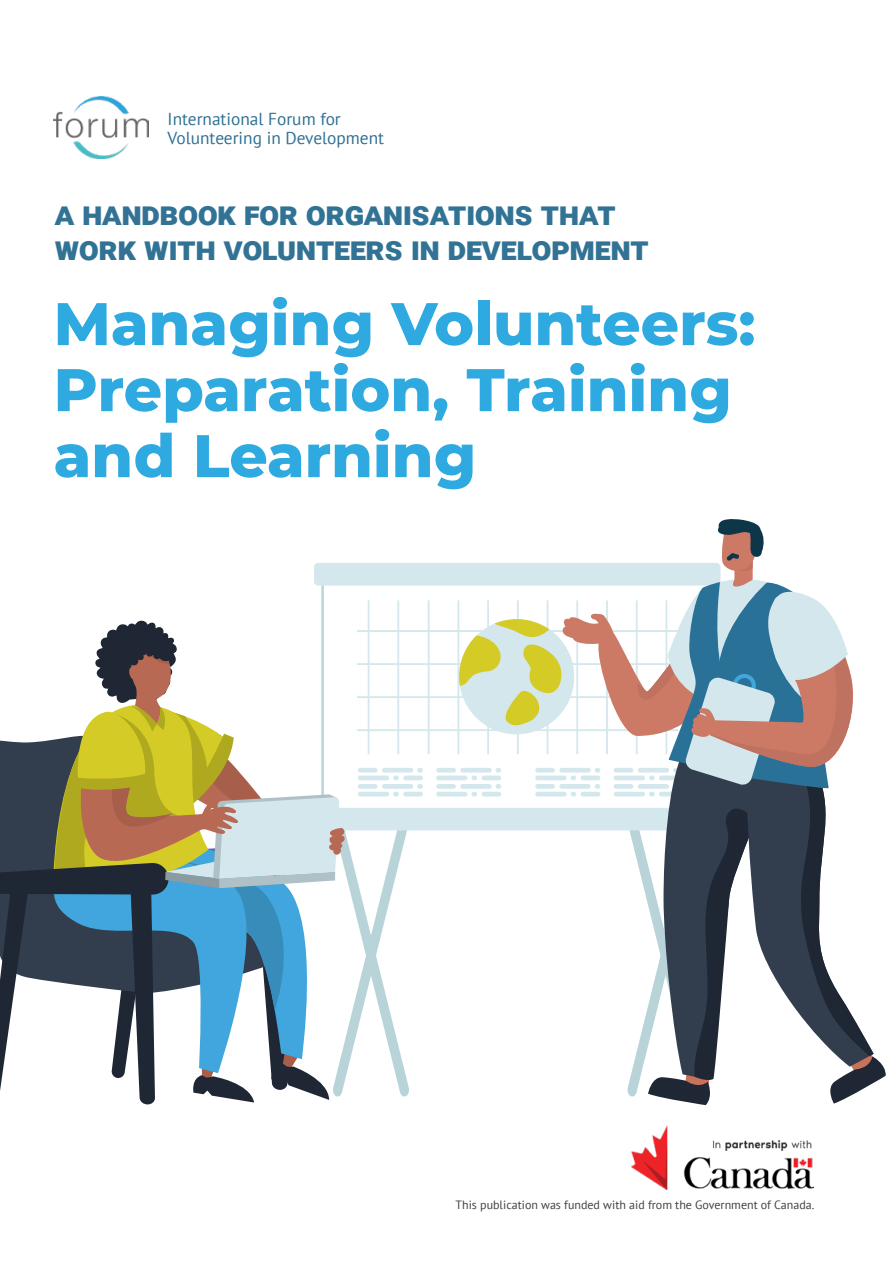
<style>
.page{position:relative;width:893px;height:1263px;background:#fff}
.page>*{position:absolute;margin:0;border:0;box-sizing:border-box;transform-origin:0 0}
.t1{font:800 60px/66px "Montserrat";color:#2eaae1}
.t2{font:900 33px/34.5px "Roboto";color:#327395}
.t3{font:17.4px/19px "PT Sans";color:#307194}
.t4{font:12px "PT Sans";color:#414042}
</style>
<div class="page">
<img style="left:632px;top:1126px;width:181px;height:63px">
<img style="left:54px;top:97px;width:94px;height:62px">
<svg style="left:321px;top:585px;width:138px;height:212px"></svg>
<hr style="left:428px;top:600px;width:2px;height:154px;background:#d3e7ec">
<hr style="left:357px;top:630px;width:322px;height:2px;background:#d3e7ec">
<hr style="left:357px;top:663px;width:322px;height:2px;background:#d3e7ec">
<hr style="left:357px;top:696px;width:322px;height:2px;background:#d3e7ec">
<hr style="left:357px;top:729px;width:322px;height:2px;background:#d3e7ec">
<hr style="left:457px;top:600px;width:2px;height:154px;background:#d3e7ec">
<hr style="left:368px;top:600px;width:1px;height:154px;background:#d3e7ec">
<hr style="left:397px;top:600px;width:2px;height:154px;background:#d3e7ec">
<hr style="left:382px;top:768px;width:31px;height:4px;background:#d3e7ec;border-radius:2px">
<svg style="left:417px;top:768px;width:6px;height:4px"></svg>
<div style="left:403px;top:775px;width:20px;height:5px;background:#d3e7ec;border-radius:2px"></div>
<div style="left:382px;top:784px;width:31px;height:5px;background:#d3e7ec;border-radius:2px"></div>
<svg style="left:417px;top:784px;width:6px;height:5px"></svg>
<hr style="left:403px;top:792px;width:20px;height:4px;background:#d3e7ec;border-radius:2px">
<div style="left:436px;top:775px;width:31px;height:5px;background:#d3e7ec;border-radius:2px"></div>
<hr style="left:436px;top:768px;width:20px;height:4px;background:#d3e7ec;border-radius:2px">
<hr style="left:436px;top:792px;width:31px;height:4px;background:#d3e7ec;border-radius:2px">
<div style="left:436px;top:784px;width:20px;height:5px;background:#d3e7ec;border-radius:2px"></div>
<div style="left:314px;top:563px;width:406px;height:22px;background:#d3e7ec;border-radius:4px"></div>
<div style="left:314px;top:808px;width:406px;height:22px;background:#d3e7ec;border-radius:4px"></div>
<svg style="left:0;top:620px;width:410px;height:484px"></svg>
<svg style="left:459px;top:519px;width:427px;height:586px"></svg>
<p class="t3" style="left:168px;top:109px;width:218px">International Forum for<br>Volunteering in Development</p>
<p class="t2" style="left:55px;top:195px;width:595px">a handbook for organisations that work with volunteers in development</p>
<h1 class="t1" style="left:54px;top:287px;width:703px">Managing Volunteers:<br>Preparation, Training and Learning</h1>
<p class="t4" style="left:455px;top:1197px;width:360px">This publication was funded with aid from the Government of Canada.</p>
</div>
